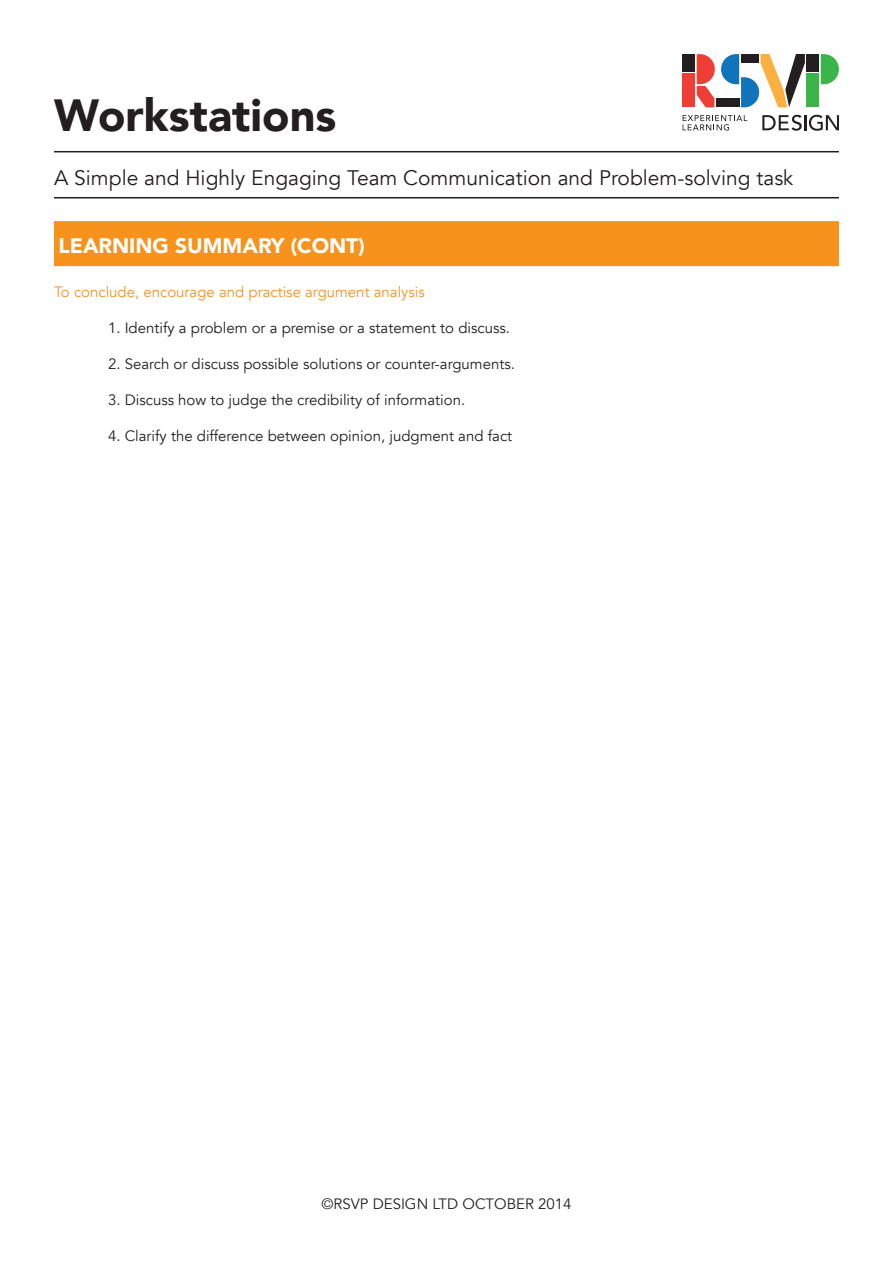
<style>
.page{position:relative;width:893px;height:1263px;background:#fff}
.page>*{position:absolute;margin:0;border:0;box-sizing:border-box;transform-origin:0 0}
.t1{font:900 45px "Avenir";color:#231f20}
.t2{font:21px "Avenir";color:#231f20}
.t3{font:900 21px "Avenir";color:#fff}
.t4{font:15px "Avenir";color:#231f20}
.t5{font:15px "Avenir";color:#f69323}
</style>
<div class="page">
<svg style="left:762px;top:115px;width:77px;height:16px"></svg>
<div style="left:682px;top:54px;width:13px;height:18px;background:#231f20"></div>
<div style="left:716px;top:98px;width:23px;height:9px;background:#231f20"></div>
<div style="left:682px;top:74px;width:13px;height:33px;background:#ee3e35"></div>
<div style="left:806px;top:54px;width:13px;height:18px;background:#231f20"></div>
<div style="left:806px;top:73px;width:13px;height:34px;background:#3ab54a"></div>
<svg style="left:821px;top:54px;width:18px;height:30px"></svg>
<svg style="left:697px;top:54px;width:18px;height:53px"></svg>
<svg style="left:721px;top:54px;width:84px;height:53px"></svg>
<svg style="left:683px;top:115px;width:64px;height:15px"></svg>
<hr style="left:54px;top:151px;width:785px;height:1px;background:#231f20">
<hr style="left:54px;top:197px;width:785px;height:1px;background:#231f20">
<div style="left:54px;top:221px;width:785px;height:45px;background:#f7931d;border:2px solid #f7931d"></div>
<p class="t1" style="left:54px;top:76px;width:284px">Workstations</p>
<p class="t2" style="left:54px;top:165px;width:741px">A Simple and Highly Engaging Team Communication and Problem-solving task</p>
<p class="t3" style="left:59px;top:228px;width:308px">LEARNING SUMMARY (CONT)</p>
<p class="t5" style="left:54px;top:283px;width:372px">To conclude, encourage and practise argument analysis</p>
<p class="t4" style="left:108px;top:319px;width:403px">1. Identify a problem or a premise or a statement to discuss.</p>
<p class="t4" style="left:108px;top:355px;width:408px">2. Search or discuss possible solutions or counter-arguments.</p>
<p class="t4" style="left:108px;top:391px;width:359px">3. Discuss how to judge the credibility of information.</p>
<p class="t4" style="left:108px;top:427px;width:406px">4. Clarify the difference between opinion, judgment and fact</p>
<p class="t4" style="left:321px;top:1195px;width:251px">©RSVP DESIGN LTD OCTOBER 2014</p>
</div>
